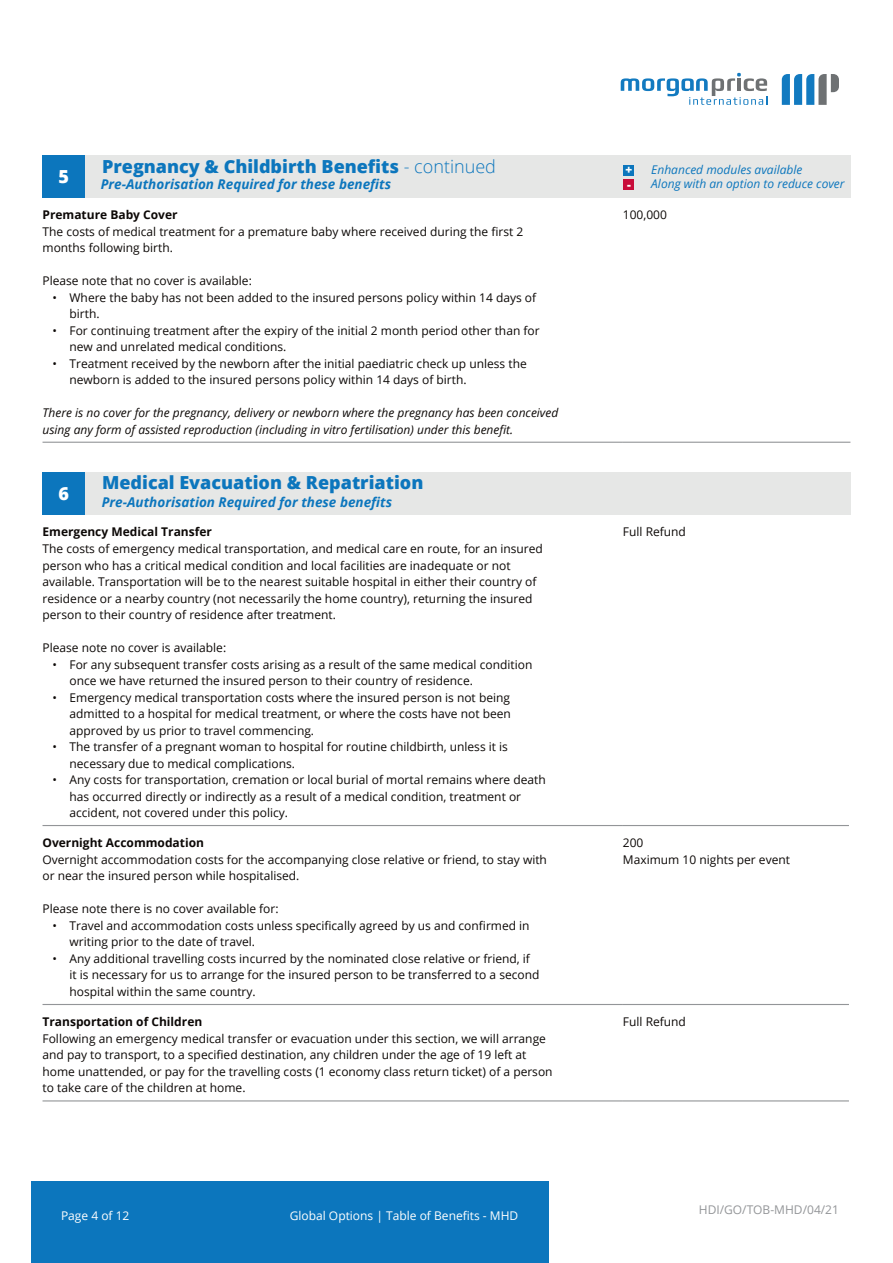
<style>
.page{position:relative;width:893px;height:1263px;background:#fff}
.page>*{position:absolute;margin:0;border:0;box-sizing:border-box;transform-origin:0 0}
.t1{font:800 18px "Open Sans";color:#0c76bd}
.t2{font:800 18px "Open Sans";color:#fff}
.t3{font:italic 700 13.5px "Open Sans";color:#0c76bd}
.Table_text{font:12px/16.5px "Open Sans";color:#0c0806}
.Table_text-2{font:italic 12px/16.5px "Open Sans";color:#0c0806}
.Table_text-3{font:700 12px "Open Sans";color:#0c0806}
.t4{font:italic 12px "Open Sans";color:#0c76bd}
.t5{font:12px "Open Sans";color:#fff}
.t6{font:12px "Open Sans";color:#939598}
.t7{font:800 12px "Open Sans";color:#fff}
.s1{font-weight:300}
</style>
<div class="page">
<div style="left:31px;top:1181px;width:517px;height:82px;background:#0c76bd"></div>
<svg style="left:621px;top:73px;width:146px;height:32px"></svg>
<svg style="left:782px;top:74px;width:57px;height:31px"></svg>
<hr style="left:43px;top:442px;width:580px;height:1px;background:#939598">
<hr style="left:623px;top:442px;width:227px;height:1px;background:#939598">
<hr style="left:43px;top:825px;width:580px;height:1px;background:#939598">
<hr style="left:623px;top:825px;width:226px;height:1px;background:#939598">
<hr style="left:43px;top:1004px;width:580px;height:1px;background:#939598">
<hr style="left:623px;top:1004px;width:226px;height:1px;background:#939598">
<hr style="left:43px;top:1100px;width:580px;height:1px;background:#939598">
<hr style="left:623px;top:1100px;width:226px;height:1px;background:#939598">
<div style="left:85px;top:472px;width:765px;height:42px;background:#e6e7e6"></div>
<div style="left:43px;top:472px;width:42px;height:42px;background:#0c76bd"></div>
<div style="left:85px;top:155px;width:765px;height:43px;background:#e6e7e6"></div>
<div style="left:43px;top:155px;width:42px;height:43px;background:#0c76bd"></div>
<div style="left:624px;top:179px;width:10px;height:11px;background:#c80d3a"></div>
<div style="left:624px;top:165px;width:10px;height:10px;background:#0c76bd"></div>
<p class="t2" style="left:59px;top:163px;width:12px">5</p>
<p class="t1" style="left:102px;top:152px;width:395px">Pregnancy &amp; Childbirth Benefits <span class="s1">- continued</span></p>
<p class="t3" style="left:101px;top:175px;width:292px">Pre-Authorisation Required for these benefits</p>
<p class="Table_text-3" style="left:43px;top:206px;width:137px">Premature Baby Cover</p>
<p class="Table_text" style="left:43px;top:223px;width:482px">The costs of medical treatment for a premature baby where received during the first 2 months following birth.</p>
<p class="Table_text" style="left:43px;top:272px;width:211px">Please note that no cover is available:</p>
<p class="Table_text" style="left:70px;top:289px;width:468px;text-indent:-17px">• Where the baby has not been added to the insured persons policy within 14 days of birth.</p>
<p class="Table_text" style="left:70px;top:322px;width:472px;text-indent:-17px">• For continuing treatment after the expiry of the initial 2 month period other than for new and unrelated medical conditions.</p>
<p class="Table_text" style="left:70px;top:355px;width:459px;text-indent:-17px">• Treatment received by the newborn after the initial paediatric check up unless the newborn is added to the insured persons policy within 14 days of birth.</p>
<p class="Table_text-2" style="left:43px;top:404px;width:517px">There is no cover for the pregnancy, delivery or newborn where the pregnancy has been conceived using any form of assisted reproduction (including in vitro fertilisation) under this benefit.</p>
<p class="t2" style="left:59px;top:480px;width:12px">6</p>
<p class="t1" style="left:102px;top:469px;width:323px">Medical Evacuation &amp; Repatriation</p>
<p class="t3" style="left:102px;top:493px;width:292px">Pre-Authorisation Required for these benefits</p>
<p class="Table_text-3" style="left:43px;top:524px;width:171px">Emergency Medical Transfer</p>
<p class="Table_text" style="left:43px;top:540px;width:502px">The costs of emergency medical transportation, and medical care en route, for an insured person who has a critical medical condition and local facilities are inadequate or not available. Transportation will be to the nearest suitable hospital in either their country of residence or a nearby country (not necessarily the home country), returning the insured person to their country of residence after treatment.</p>
<p class="Table_text" style="left:43px;top:639px;width:185px">Please note no cover is available:</p>
<p class="Table_text" style="left:70px;top:656px;width:464px;text-indent:-17px">• For any subsequent transfer costs arising as a result of the same medical condition once we have returned the insured person to their country of residence.</p>
<p class="Table_text" style="left:70px;top:689px;width:443px;text-align:justify;text-indent:-17px">• Emergency medical transportation costs where the insured person is not being admitted to a hospital for medical treatment, or where the costs have not been approved by us prior to travel commencing.</p>
<p class="Table_text" style="left:70px;top:738px;width:440px;text-indent:-17px">• The transfer of a pregnant woman to hospital for routine childbirth, unless it is necessary due to medical complications.</p>
<p class="Table_text" style="left:70px;top:771px;width:478px;text-indent:-17px">• Any costs for transportation, cremation or local burial of mortal remains where death has occurred directly or indirectly as a result of a medical condition, treatment or accident, not covered under this policy.</p>
<p class="Table_text-3" style="left:43px;top:835px;width:163px">Overnight Accommodation</p>
<p class="Table_text" style="left:43px;top:851px;width:506px">Overnight accommodation costs for the accompanying close relative or friend, to stay with or near the insured person while hospitalised.</p>
<p class="Table_text" style="left:43px;top:900px;width:238px">Please note there is no cover available for:</p>
<p class="Table_text" style="left:70px;top:917px;width:462px;text-indent:-17px">• Travel and accommodation costs unless specifically agreed by us and confirmed in writing prior to the date of travel.</p>
<p class="Table_text" style="left:70px;top:950px;width:471px;text-indent:-17px">• Any additional travelling costs incurred by the nominated close relative or friend, if it is necessary for us to arrange for the insured person to be transferred to a second hospital within the same country.</p>
<p class="Table_text-3" style="left:43px;top:1013px;width:161px">Transportation of Children</p>
<p class="Table_text" style="left:43px;top:1030px;width:512px">Following an emergency medical transfer or evacuation under this section, we will arrange and pay to transport, to a specified destination, any children under the age of 19 left at home unattended, or pay for the travelling costs (1 economy class return ticket) of a person to take care of the children at home.</p>
<p class="t5" style="left:61px;top:1207px;width:70px">Page 4 of 12</p>
<p class="t5" style="left:290px;top:1207px;width:230px">Global Options | Table of Benefits - MHD</p>
<p class="t7" style="left:626px;top:161px;width:8px">+</p>
<p class="t7" style="left:627px;top:175px;width:5px">-</p>
<p class="t4" style="left:651px;top:161px;width:153px">Enhanced modules available</p>
<p class="t4" style="left:651px;top:176px;width:195px">Along with an option to reduce cover</p>
<p class="Table_text" style="left:623px;top:206px;width:46px">100,000</p>
<p class="Table_text" style="left:623px;top:524px;width:65px">Full Refund</p>
<p class="Table_text" style="left:623px;top:834px;width:22px">200</p>
<p class="Table_text" style="left:623px;top:851px;width:169px">Maximum 10 nights per event</p>
<p class="Table_text" style="left:623px;top:1013px;width:65px">Full Refund</p>
<p class="t6" style="left:699px;top:1201px;width:142px">HDI/GO/TOB-MHD/04/21</p>
</div>
